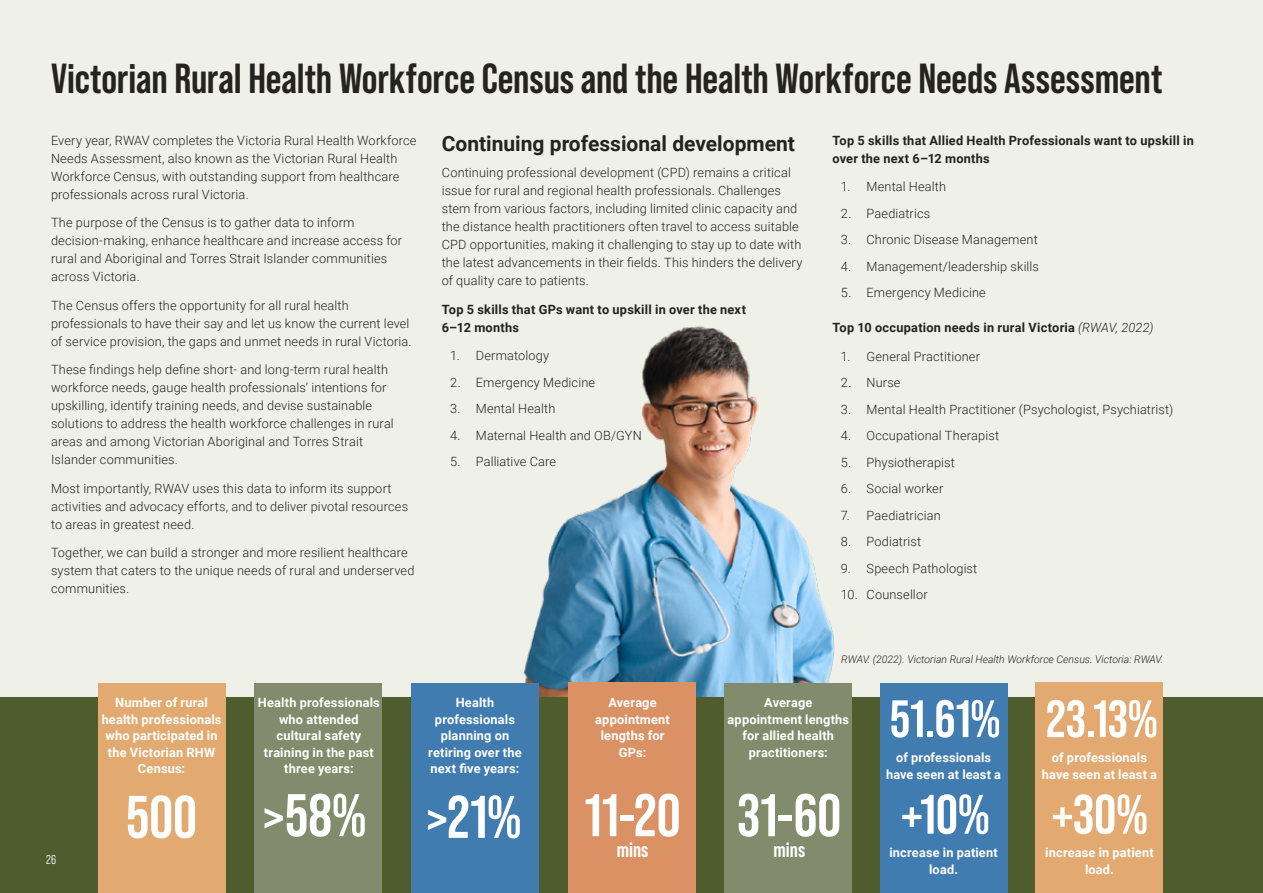
<style>
.page{position:relative;width:1263px;height:893px;background:#eff0e8}
.page>*{position:absolute;margin:0;border:0;box-sizing:border-box;transform-origin:0 0}
.t1{font:700 60px "Bebas Neue Pro";letter-spacing:.005em;color:#fff}
.t2{font:700 55.5px "Bebas Neue Pro";color:#fff}
.t3{font:700 52.5px "Bebas Neue Pro";letter-spacing:.005em;color:#fff}
.t4{font:700 42px "Bebas Neue Pro";letter-spacing:-.005em;color:#24231e}
.t5{font:700 21px "Roboto";color:#24231e}
.t6{font:700 21px "Bebas Neue Pro";color:#fff}
.t7{font:300 12.75px/18px "Roboto";letter-spacing:.015em;color:#24231e}
.t8{font:700 12.75px/16.5px "Roboto";letter-spacing:.015em;color:#fff;text-align:center}
.t9{font:700 12.75px/18px "Roboto";letter-spacing:.02em;color:#24231e}
.t10{font:12.75px "Bebas Neue Pro Middle";color:#fff}
.t11{font:italic 300 10.5px "Roboto";color:#24231e}
.s1{font-weight:300;font-style:italic}
</style>
<div class="page">
<img style="left:523px;top:326px;width:312px;height:372px">
<div style="left:0;top:698px;width:1263px;height:195px;background:#4f5c2e"></div>
<div style="left:411px;top:683px;width:128px;height:210px;background:#407cb0"></div>
<div style="left:98px;top:683px;width:127px;height:210px;background:#e2aa71"></div>
<div style="left:568px;top:683px;width:127px;height:210px;background:#da9265"></div>
<div style="left:724px;top:683px;width:128px;height:210px;background:#828b6b"></div>
<div style="left:254px;top:683px;width:128px;height:210px;background:#828b6b"></div>
<div style="left:1036px;top:683px;width:127px;height:210px;background:#e2aa71"></div>
<div style="left:880px;top:683px;width:127px;height:210px;background:#407cb0"></div>
<h3 class="t4" style="left:51px;top:54px;width:1113px">Victorian Rural Health Workforce Census and the Health Workforce Needs Assessment</h3>
<p class="t7" style="left:51px;top:131px;width:367px">Every year, RWAV completes the Victoria Rural Health Workforce Needs Assessment, also known as the Victorian Rural Health Workforce Census, with outstanding support from healthcare professionals across rural Victoria.</p>
<p class="t7" style="left:51px;top:213px;width:353px">The purpose of the Census is to gather data to inform decision-making, enhance healthcare and increase access for rural and Aboriginal and Torres Strait Islander communities across Victoria.</p>
<p class="t7" style="left:51px;top:296px;width:362px">The Census offers the opportunity for all rural health professionals to have their say and let us know the current level of service provision, the gaps and unmet needs in rural Victoria.</p>
<p class="t7" style="left:51px;top:360px;width:344px">These findings help define short- and long-term rural health workforce needs, gauge health professionals’ intentions for upskilling, identify training needs, and devise sustainable solutions to address the health workforce challenges in rural areas and among Victorian Aboriginal and Torres Strait Islander communities.</p>
<p class="t7" style="left:51px;top:479px;width:359px">Most importantly, RWAV uses this data to inform its support activities and advocacy efforts, and to deliver pivotal resources to areas in greatest need.</p>
<p class="t7" style="left:51px;top:543px;width:365px">Together, we can build a stronger and more resilient healthcare system that caters to the unique needs of rural and underserved communities.</p>
<h3 class="t5" style="left:442px;top:129px;width:355px">Continuing professional development</h3>
<p class="t7" style="left:442px;top:163px;width:362px">Continuing professional development (CPD) remains a critical issue for rural and regional health professionals. Challenges stem from various factors, including limited clinic capacity and the distance health practitioners often travel to access suitable CPD opportunities, making it challenging to stay up to date with the latest advancements in their fields. This hinders the delivery of quality care to patients.</p>
<p class="t9" style="left:442px;top:300px;width:306px">Top 5 skills that GPs want to upskill in over the next<br>6–12 months</p>
<p class="t7" style="left:450px;top:346px;width:100px">1. Dermatology</p>
<p class="t7" style="left:450px;top:373px;width:146px">2. Emergency Medicine</p>
<p class="t7" style="left:450px;top:399px;width:107px">3. Mental Health</p>
<p class="t7" style="left:450px;top:426px;width:193px">4. Maternal Health and OB/GYN</p>
<p class="t7" style="left:450px;top:452px;width:107px">5. Palliative Care</p>
<p class="t9" style="left:832px;top:131px;width:363px">Top 5 skills that Allied Health Professionals want to upskill in over the next 6–12 months</p>
<p class="t7" style="left:841px;top:177px;width:107px">1. Mental Health</p>
<p class="t7" style="left:841px;top:204px;width:91px">2. Paediatrics</p>
<p class="t7" style="left:841px;top:230px;width:198px">3. Chronic Disease Management</p>
<p class="t7" style="left:841px;top:257px;width:199px">4. Management/leadership skills</p>
<p class="t7" style="left:841px;top:283px;width:146px">5. Emergency Medicine</p>
<p class="t9" style="left:832px;top:318px;width:323px">Top 10 occupation needs in rural Victoria <span class="s1">(RWAV, 2022)</span></p>
<p class="t7" style="left:841px;top:347px;width:141px">1. General Practitioner</p>
<p class="t7" style="left:841px;top:373px;width:61px">2. Nurse</p>
<p class="t7" style="left:841px;top:400px;width:334px">3. Mental Health Practitioner (Psychologist, Psychiatrist)</p>
<p class="t7" style="left:841px;top:426px;width:160px">4. Occupational Therapist</p>
<p class="t7" style="left:841px;top:453px;width:115px">5. Physiotherapist</p>
<p class="t7" style="left:841px;top:479px;width:104px">6. Social worker</p>
<p class="t7" style="left:841px;top:506px;width:101px">7. Paediatrician</p>
<p class="t7" style="left:841px;top:532px;width:82px">8. Podiatrist</p>
<p class="t7" style="left:841px;top:559px;width:138px">9. Speech Pathologist</p>
<p class="t7" style="left:841px;top:585px;width:88px">10. Counsellor</p>
<p class="t11" style="left:841px;top:652px;width:323px">RWAV. (2022). Victorian Rural Health Workforce Census. Victoria: RWAV.</p>
<p class="t10" style="left:46px;top:853px;width:12px">26</p>
<p class="t8" style="left:102px;top:694px;width:121px">Number of rural health professionals who participated in the Victorian RHW<br>Census:</p>
<h1 class="t1" style="left:126px;top:783px;width:72px">500</h1>
<p class="t8" style="left:258px;top:694px;width:123px">Health professionals who attended cultural safety training in the past three years:</p>
<h1 class="t1" style="left:261px;top:781px;width:106px">&gt;58%</h1>
<h2 class="t2" style="left:1051px;top:783px;width:98px">+30%</h2>
<p class="t8" style="left:428px;top:694px;width:95px">Health professionals planning on retiring over the next five years:</p>
<h1 class="t1" style="left:425px;top:783px;width:98px">&gt;21%</h1>
<p class="t8" style="left:595px;top:694px;width:76px">Average appointment lengths for<br>GPs:</p>
<h1 class="t1" style="left:584px;top:781px;width:98px">11-20</h1>
<h3 class="t6" style="left:617px;top:838px;width:33px">mins</h3>
<p class="t8" style="left:727px;top:694px;width:123px">Average appointment lengths for allied health practitioners:</p>
<h1 class="t1" style="left:737px;top:781px;width:105px">31-60</h1>
<h3 class="t6" style="left:773px;top:838px;width:33px">mins</h3>
<h3 class="t3" style="left:890px;top:689px;width:112px">51.61%</h3>
<p class="t8" style="left:886px;top:749px;width:117px">of professionals have seen at least a</p>
<h3 class="t3" style="left:1046px;top:689px;width:113px">23.13%</h3>
<p class="t8" style="left:1042px;top:749px;width:117px">of professionals have seen at least a</p>
<h2 class="t2" style="left:901px;top:783px;width:90px">+10%</h2>
<p class="t8" style="left:889px;top:844px;width:110px">increase in patient load.</p>
<p class="t8" style="left:1045px;top:844px;width:110px">increase in patient load.</p>
</div>
